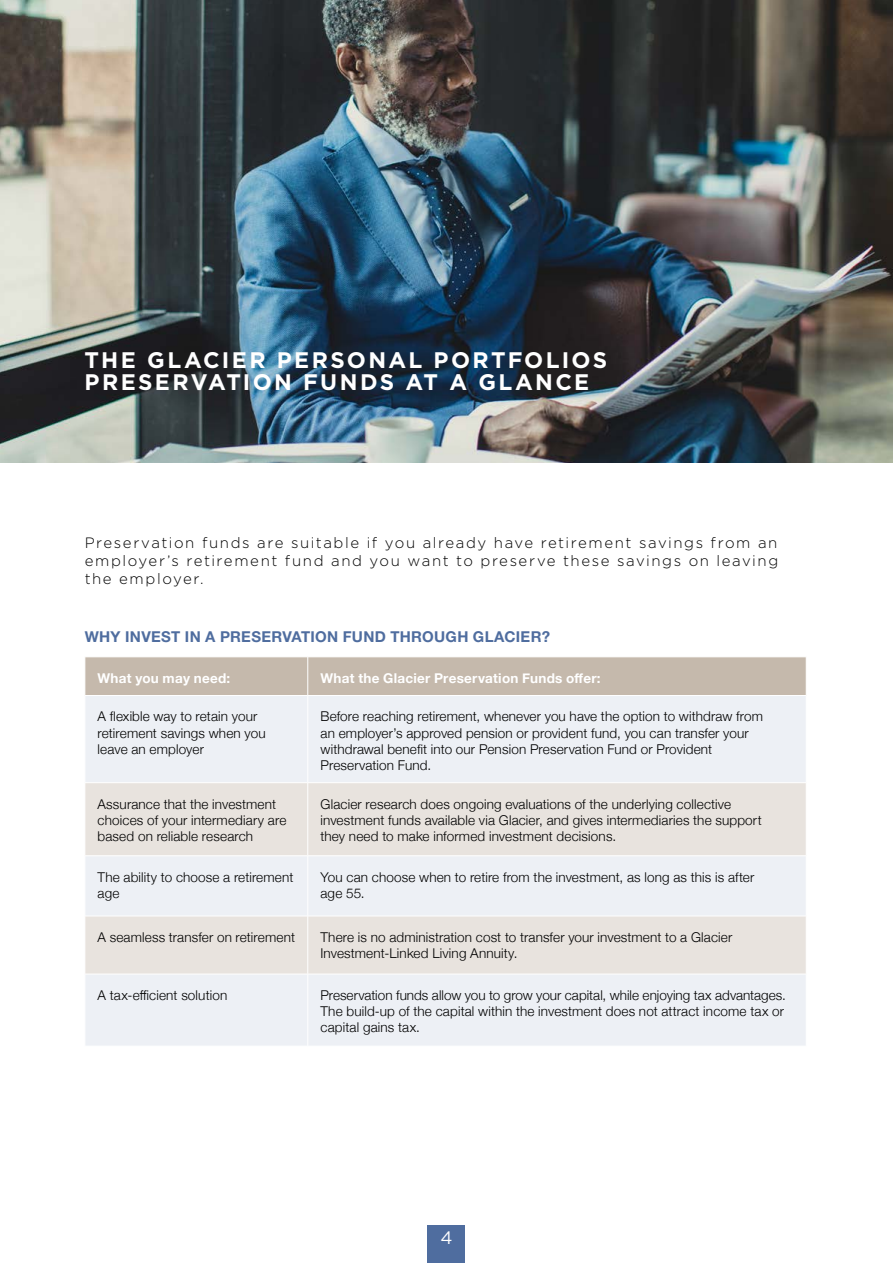
<style>
.page{position:relative;width:893px;height:1263px;background:#fff}
.page>*{position:absolute;margin:0;border:0;box-sizing:border-box;transform-origin:0 0}
.t1{font:700 22.5px/22.5px "Gotham";letter-spacing:.105em;color:#fff}
.t2{font:18px "Gotham";color:#fff}
.t3{font:300 15px/18px "Gotham";letter-spacing:.105em;color:#000;text-align:justify}
.t4{font:700 15px "Helvetica Neue LT Std";letter-spacing:.02em;color:#4f6d9f}
.t5{font:300 13.5px/16.2px "Helvetica Neue";letter-spacing:.01em;color:#000}
.t6{font:700 13.5px "Helvetica Neue";letter-spacing:.02em;color:#fff}
</style>
<div class="page">
<img style="left:0;top:0;width:893px;height:463px">
<div style="left:86px;top:657px;width:720px;height:38px;background:#c5b9ac"></div>
<div style="left:86px;top:696px;width:720px;height:350px;background:#edf0f5"></div>
<svg style="left:86px;top:783px;width:720px;height:191px;background:#e9e7e5"></svg>
<hr style="left:307px;top:657px;width:1px;height:38px;background:#fff">
<hr style="left:307px;top:696px;width:1px;height:86px;background:#fff">
<hr style="left:85px;top:782px;width:223px;height:1px;background:#fff">
<hr style="left:308px;top:782px;width:498px;height:1px;background:#fff">
<hr style="left:307px;top:783px;width:1px;height:72px;background:#fff">
<hr style="left:85px;top:855px;width:223px;height:1px;background:#fff">
<hr style="left:308px;top:855px;width:498px;height:1px;background:#fff">
<hr style="left:307px;top:856px;width:1px;height:60px;background:#fff">
<hr style="left:85px;top:916px;width:223px;height:1px;background:#fff">
<hr style="left:308px;top:916px;width:498px;height:1px;background:#fff">
<hr style="left:307px;top:916px;width:1px;height:58px;background:#fff">
<hr style="left:85px;top:974px;width:223px;height:1px;background:#fff">
<hr style="left:308px;top:974px;width:498px;height:1px;background:#fff">
<hr style="left:307px;top:974px;width:1px;height:72px;background:#fff">
<div style="left:428px;top:1225px;width:37px;height:38px;background:#4f6d9f"></div>
<h1 class="t1" style="left:85px;top:348px;width:524px">THE GLACIER PERSONAL PORTFOLIOS<br>PRESERVATION FUNDS AT A GLANCE</h1>
<p class="t3" style="left:85px;top:533px;width:695px">Preservation funds are suitable if you already have retirement savings from an employer’s retirement fund and you want to preserve these savings on leaving the employer.</p>
<p class="t4" style="left:85px;top:627px;width:467px">WHY INVEST IN A PRESERVATION FUND THROUGH GLACIER?</p>
<p class="t6" style="left:98px;top:667px;width:134px">What you may need:</p>
<p class="t6" style="left:321px;top:667px;width:282px">What the Glacier Preservation Funds offer:</p>
<p class="t5" style="left:98px;top:707px;width:170px">A flexible way to retain your retirement savings when you leave an employer</p>
<p class="t5" style="left:321px;top:707px;width:444px">Before reaching retirement, whenever you have the option to withdraw from an employer’s approved pension or provident fund, you can transfer your withdrawal benefit into our Pension Preservation Fund or Provident Preservation Fund.</p>
<p class="t5" style="left:98px;top:795px;width:190px">Assurance that the investment choices of your intermediary are based on reliable research</p>
<p class="t5" style="left:321px;top:795px;width:443px">Glacier research does ongoing evaluations of the underlying collective investment funds available via Glacier, and gives intermediaries the support they need to make informed investment decisions.</p>
<p class="t5" style="left:98px;top:868px;width:197px">The ability to choose a retirement age</p>
<p class="t5" style="left:321px;top:868px;width:435px">You can choose when to retire from the investment, as long as this is after age 55.</p>
<p class="t5" style="left:98px;top:928px;width:199px">A seamless transfer on retirement</p>
<p class="t5" style="left:321px;top:928px;width:413px">There is no administration cost to transfer your investment to a Glacier<br>Investment-Linked Living Annuity.</p>
<p class="t5" style="left:98px;top:986px;width:131px">A tax-efficient solution</p>
<p class="t5" style="left:321px;top:986px;width:467px">Preservation funds allow you to grow your capital, while enjoying tax advantages.<br>The build-up of the capital within the investment does not attract income tax or capital gains tax.</p>
<h2 class="t2" style="left:440px;top:1226px;width:14px">4</h2>
</div>
